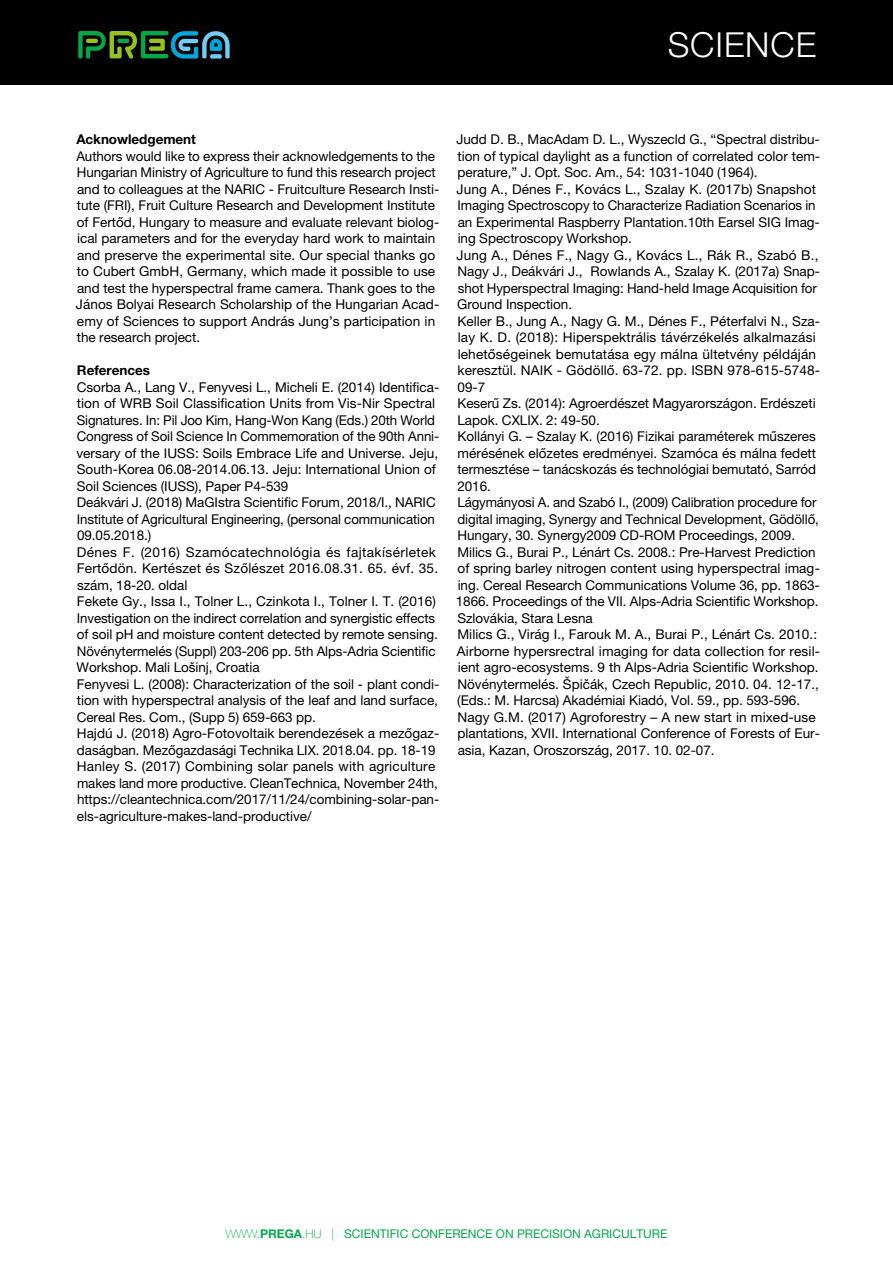
<style>
.page{position:relative;width:893px;height:1263px;background:#fff}
.page>*{position:absolute;margin:0;border:0;box-sizing:border-box;transform-origin:0 0}
.t1{font:300 34.5px "Helvetica Neue LT Pro";letter-spacing:.025em;color:#fff}
.t2{font:13.5px/16.5px "Helvetica Neue LT Pro";letter-spacing:-.005em;color:#000}
.t3{font:700 13.5px "Helvetica Neue LT Pro";letter-spacing:-.005em;color:#000}
.t4{font:12px "Helvetica Neue LT Pro";color:#04a64a}
.s1{font-weight:100}
.s2{font-weight:700}
</style>
<div class="page">
<div style="left:0;top:0;width:893px;height:85px;background:#000"></div>
<svg style="left:78px;top:31px;width:152px;height:28px"></svg>
<h1 class="t1" style="left:668px;top:24px;width:150px">SCIENCE</h1>
<p class="t3" style="left:76px;top:131px;width:121px">Acknowledgement</p>
<p class="t2" style="left:76px;top:147px;width:365px">Authors would like to express their acknowledgements to the Hungarian Ministry of Agriculture to fund this research project and to colleagues at the NARIC - Fruitculture Research Insti&shy;tute (FRI), Fruit Culture Research and Development Institute of Fertőd, Hungary to measure and evaluate relevant biolog&shy;ical parameters and for the everyday hard work to maintain and preserve the experimental site. Our special thanks go to Cubert GmbH, Germany, which made it possible to use and test the hyperspectral frame camera. Thank goes to the János Bolyai Research Scholarship of the Hungarian Acad&shy;emy of Sciences to support András Jung’s participation in the research project.</p>
<p class="t3" style="left:77px;top:362px;width:75px">References</p>
<p class="t2" style="left:76px;top:378px;width:364px">Csorba A., Lang V., Fenyvesi L., Micheli E. (2014) Identifica&shy;tion of WRB Soil Classification Units from Vis-Nir Spectral Signatures. In: Pil Joo Kim, Hang-Won Kang (Eds.) 20th World Congress of Soil Science In Commemoration of the 90th Anni&shy;versary of the IUSS: Soils Embrace Life and Universe. Jeju, South-Korea 06.08-2014.06.13. Jeju: International Union of Soil Sciences (IUSS), Paper P4-539<br>Deákvári J. (2018) MaGIstra Scientific Forum, 2018/I., NARIC Institute of Agricultural Engineering, (personal communication 09.05.2018.)<br>Dénes F. (2016) Szamócatechnológia és fajtakísérletek Fertődön. Kertészet és Szőlészet 2016.08.31. 65. évf. 35. szám, 18-20. oldal<br>Fekete Gy., Issa I., Tolner L., Czinkota I., Tolner I. T. (2016)<br>Investigation on the indirect correlation and synergistic effects of soil pH and moisture content detected by remote sensing.<br>Növénytermelés (Suppl) 203-206 pp. 5th Alps-Adria Scientific Workshop. Mali Lošinj, Croatia<br>Fenyvesi L. (2008): Characterization of the soil - plant condi&shy;tion with hyperspectral analysis of the leaf and land surface, Cereal Res. Com., (Supp 5) 659-663 pp.<br>Hajdú J. (2018) Agro-Fotovoltaik berendezések a mezőgaz&shy;daságban. Mezőgazdasági Technika LIX. 2018.04. pp. 18-19<br>Hanley S. (2017) Combining solar panels with agriculture makes land more productive. CleanTechnica, November 24th, https://cleantechnica.com/2017/11/24/combining-solar-pan&shy;els-agriculture-makes-land-productive/</p>
<p class="t2" style="left:456px;top:131px;width:366px">Judd D. B., MacAdam D. L., Wyszecld G., “Spectral distribu&shy;tion of typical daylight as a function of correlated color tem&shy;perature,” J. Opt. Soc. Am., 54: 1031-1040 (1964).<br>Jung A., Dénes F., Kovács L., Szalay K. (2017b) Snapshot Imaging Spectroscopy to Characterize Radiation Scenarios in an Experimental Raspberry Plantation.10th Earsel SIG Imag&shy;ing Spectroscopy Workshop.<br>Jung A., Dénes F., Nagy G., Kovács L., Rák R., Szabó B., Nagy J., Deákvári J., Rowlands A., Szalay K. (2017a) Snap&shy;shot Hyperspectral Imaging: Hand-held Image Acquisition for Ground Inspection.<br>Keller B., Jung A., Nagy G. M., Dénes F., Péterfalvi N., Sza&shy;lay K. D. (2018): Hiperspektrális távérzékelés alkalmazási lehetőségeinek bemutatása egy málna ültetvény példáján keresztül. NAIK - Gödöllő. 63-72. pp. ISBN 978-615-5748- 09-7<br>Keserű Zs. (2014): Agroerdészet Magyarországon. Erdészeti Lapok. CXLIX. 2: 49-50.<br>Kollányi G. – Szalay K. (2016) Fizikai paraméterek műszeres mérésének előzetes eredményei. Szamóca és málna fedett termesztése – tanácskozás és technológiai bemutató, Sarród 2016.<br>Lágymányosi A. and Szabó I., (2009) Calibration procedure for digital imaging, Synergy and Technical Development, Gödöllő, Hungary, 30. Synergy2009 CD-ROM Proceedings, 2009.<br>Milics G., Burai P., Lénárt Cs. 2008.: Pre-Harvest Prediction of spring barley nitrogen content using hyperspectral imag&shy;ing. Cereal Research Communications Volume 36, pp. 1863- 1866. Proceedings of the VII. Alps-Adria Scientific Workshop.<br>Szlovákia, Stara Lesna<br>Milics G., Virág I., Farouk M. A., Burai P., Lénárt Cs. 2010.:<br>Airborne hypersrectral imaging for data collection for resil&shy;ient agro-ecosystems. 9 th Alps-Adria Scientific Workshop.<br>Növénytermelés. Špičák, Czech Republic, 2010. 04. 12-17., (Eds.: M. Harcsa) Akadémiai Kiadó, Vol. 59., pp. 593-596.<br>Nagy G.M. (2017) Agroforestry – A new start in mixed-use plantations, XVII. International Conference of Forests of Eur&shy;asia, Kazan, Oroszország, 2017. 10. 02-07.</p>
<p class="t4" style="left:226px;top:1226px;width:443px"><span class="s1">WWW.</span><span class="s2">PREGA</span><span class="s1">.HU |</span> SCIENTIFIC CONFERENCE ON PRECISION AGRICULTURE</p>
</div>
